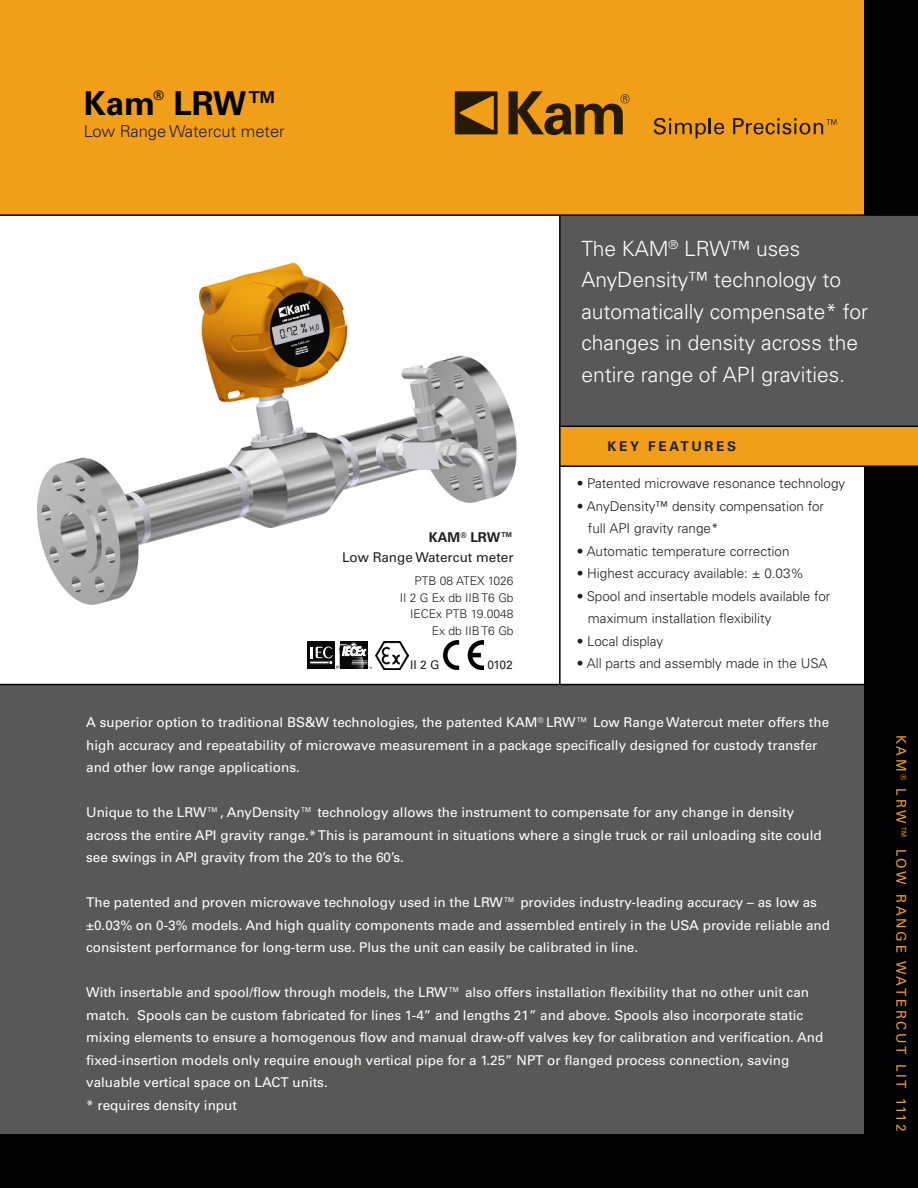
<style>
.page{position:relative;width:918px;height:1188px;background:#fff}
.page>*{position:absolute;margin:0;border:0;box-sizing:border-box;transform-origin:0 0}
.t1{font:700 33px "Univers LT Pro 65";color:#000}
.t2{font:300 21px/31.5px "Univers LT Pro 45";color:#fff}
.t3{font:300 16.5px "Univers LT Pro 45";color:#231f20}
.t4{font:13.5px/22.5px "Univers LT Pro 55 Roman";color:#fff}
.t5{font:300 13.5px/22.5px "Univers LT Pro 45";color:#231f20}
.t6{font:13.5px "Univers LT Pro 55 Roman";letter-spacing:.2em;color:#f19e19}
.t7{font:13.5px "Univers LT Pro 55 Roman";color:#231f20}
.t8{font:700 13.5px "Univers LT Pro 65";letter-spacing:.2em;color:#231f20}
.t9{font:700 13.05px "Univers LT Pro 65";color:#000}
.t10{font:300 12px/16.5px "Univers LT Pro 45";color:#231f20;text-align:right}
.t11{font:12px "Univers LT Pro 55 Roman";letter-spacing:-.025em;color:#231f20}
</style>
<div class="page">
<img style="left:37px;top:262px;width:480px;height:343px">
<div style="left:0;top:685px;width:918px;height:497px;background:#5a5757"></div>
<div style="left:864px;top:466px;width:54px;height:722px;background:#010203"></div>
<div style="left:560px;top:215px;width:358px;height:211px;background:#5a5757"></div>
<div style="left:0;top:0;width:873px;height:215px;background:#f19e19"></div>
<hr style="left:0;top:684px;width:918px;height:1px;background:#010203">
<div style="left:864px;top:0;width:54px;height:214px;background:#010203"></div>
<div style="left:0;top:1134px;width:918px;height:54px;background:#010203"></div>
<hr style="left:0;top:214px;width:918px;height:2px;background:#010203">
<svg style="left:455px;top:91px;width:43px;height:43px"></svg>
<svg style="left:509px;top:91px;width:121px;height:44px"></svg>
<svg style="left:654px;top:118px;width:70px;height:20px"></svg>
<svg style="left:733px;top:118px;width:103px;height:17px"></svg>
<div style="left:559px;top:426px;width:359px;height:41px;background:#f19e19"></div>
<hr style="left:560px;top:426px;width:358px;height:1px;background:#010203">
<hr style="left:560px;top:465px;width:358px;height:2px;background:#010203">
<hr style="left:559px;top:215px;width:2px;height:470px;background:#010203">
<img style="left:444px;top:641px;width:40px;height:29px">
<img style="left:376px;top:641px;width:32px;height:29px">
<div style="left:307px;top:641px;width:28px;height:28px;background:#060706"></div>
<svg style="left:310px;top:641px;width:62px;height:28px"></svg>
<p class="t9" style="left:153px;top:88px;width:12px">®</p>
<h1 class="t1" style="left:84px;top:84px;width:197px">Kam LRW™</h1>
<p class="t3" style="left:84px;top:122px;width:203px">Low Range Watercut meter</p>
<h2 class="t2" style="left:581px;top:233px;width:288px">The KAM<sup>®</sup> LRW™ uses<br>AnyDensity™ technology to automatically compensate* for changes in density across the entire range of API gravities.</h2>
<p class="t8" style="left:429px;top:530px;width:86px">KAM<sup>®</sup> LRW™</p>
<p class="t7" style="left:342px;top:549px;width:173px">Low Range Watercut meter</p>
<p class="t10" style="left:400px;top:573px;width:115px">PTB 08 ATEX 1026<br>II 2 G Ex db IIB T6 Gb<br>IECEx PTB 19.0048<br>Ex db IIB T6 Gb</p>
<p class="t11" style="left:410px;top:657px;width:31px">II 2 G</p>
<p class="t11" style="left:487px;top:657px;width:27px">0102</p>
<p class="t8" style="left:608px;top:438px;width:130px">KEY FEATURES</p>
<p class="t5" style="left:577px;top:472px;width:270px">• Patented microwave resonance technology</p>
<p class="t5" style="left:588px;top:495px;width:238px;text-indent:-11px">• AnyDensity™ density compensation for full API gravity range*</p>
<p class="t5" style="left:577px;top:540px;width:214px">• Automatic temperature correction</p>
<p class="t5" style="left:577px;top:562px;width:229px">• Highest accuracy available: ± 0.03%</p>
<p class="t5" style="left:588px;top:585px;width:244px;text-indent:-11px">• Spool and insertable models available for maximum installation flexibility</p>
<p class="t5" style="left:577px;top:630px;width:88px">• Local display</p>
<p class="t5" style="left:577px;top:652px;width:252px">• All parts and assembly made in the USA</p>
<p class="t4" style="left:86px;top:711px;width:744px">A superior option to traditional BS&amp;W technologies, the patented KAM<sup>®</sup> LRW™ Low Range Watercut meter offers the high accuracy and repeatability of microwave measurement in a package specifically designed for custody transfer and other low range applications.</p>
<p class="t4" style="left:86px;top:801px;width:737px">Unique to the LRW™, AnyDensity™ technology allows the instrument to compensate for any change in density across the entire API gravity range.* This is paramount in situations where a single truck or rail unloading site could see swings in API gravity from the 20’s to the 60’s.</p>
<p class="t4" style="left:86px;top:891px;width:745px">The patented and proven microwave technology used in the LRW™ provides industry-leading accuracy – as low as ±0.03% on 0-3% models. And high quality components made and assembled entirely in the USA provide reliable and consistent performance for long-term use. Plus the unit can easily be calibrated in line.</p>
<p class="t4" style="left:86px;top:981px;width:739px">With insertable and spool/flow through models, the LRW™ also offers installation flexibility that no other unit can match. Spools can be custom fabricated for lines 1-4” and lengths 21” and above. Spools also incorporate static mixing elements to ensure a homogenous flow and manual draw-off valves key for calibration and verification. And fixed-insertion models only require enough vertical pipe for a 1.25” NPT or flanged process connection, saving valuable vertical space on LACT units.<br>* requires density input</p>
<p class="t6" style="left:909px;top:735px;width:399px;rotate:90deg">KAM <sup>®</sup> LRW™ LOW RANGE WATERCUT LIT 1112</p>
</div>
